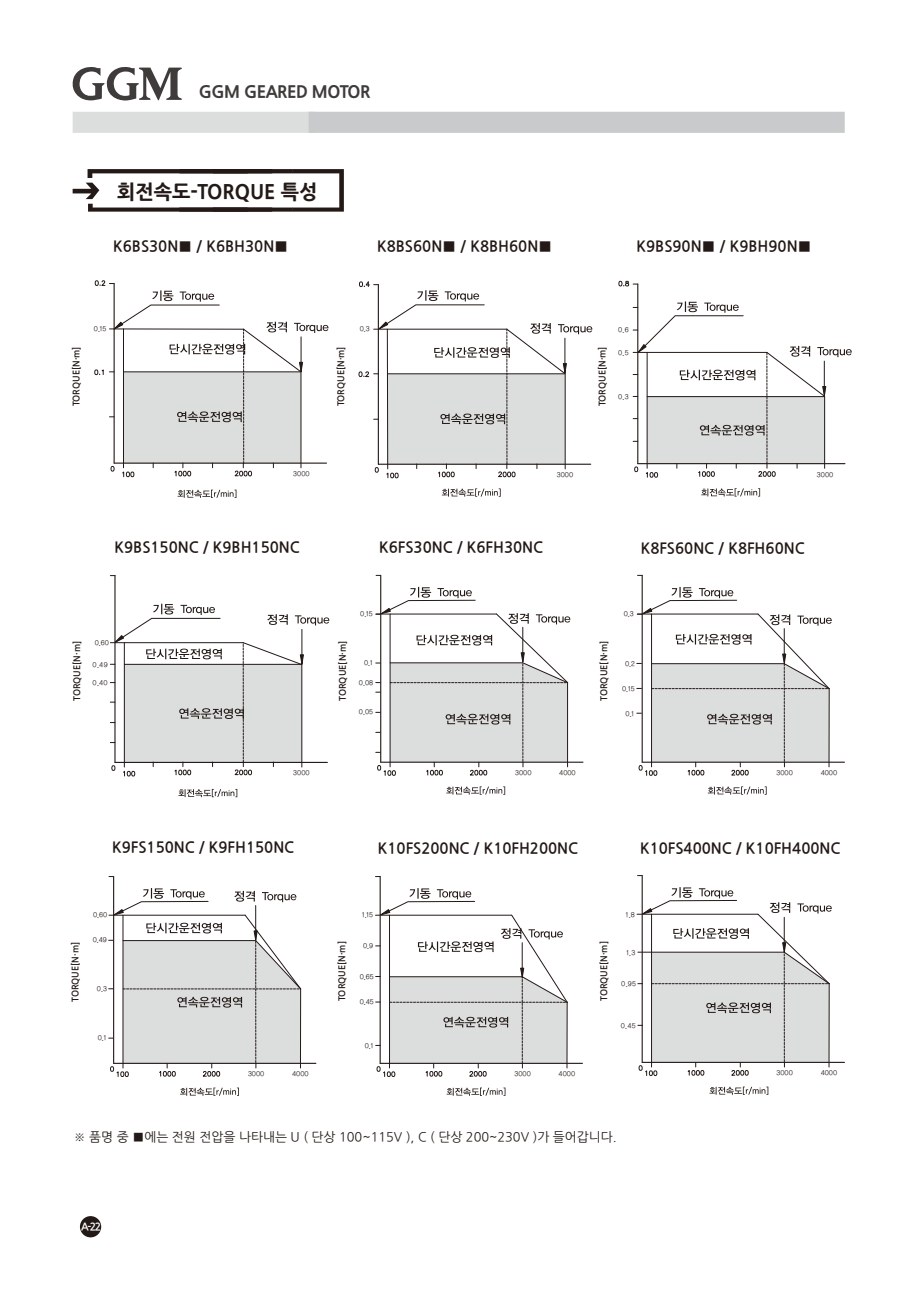
<style>
.page{position:relative;width:919px;height:1289px;background:#fff}
.page>*{position:absolute;margin:0;border:0;box-sizing:border-box;transform-origin:0 0}
.t1{font:800 19.5px "Nanum Gothic";color:#231916}
.t2{font:800 16.5px "Nanum Gothic";letter-spacing:-.03em;color:#3f3b3a}
.t3{font:700 15px "Nanum Gothic";color:#231916}
.t4{font:12.75px "Nanum Gothic";color:#231916}
.t5{font:700 10.5px "Nanum Gothic";color:#fff}
.t6{font:700 9px "Nanum Gothic";color:#231916}
.t7{font:6.75px "Korean NGD M";color:#231916}
</style>
<div class="page">
<svg style="left:72px;top:67px;width:110px;height:34px"></svg>
<svg style="left:292px;top:169px;width:52px;height:43px"></svg>
<svg style="left:73px;top:169px;width:199px;height:43px"></svg>
<div style="left:213px;top:207px;width:79px;height:5px;background:#231916"></div>
<hr style="left:213px;top:169px;width:79px;height:4px;background:#231916">
<svg style="left:73px;top:112px;width:771px;height:21px;background:#cfd0d0"></svg>
<div style="left:80px;top:1215px;width:21px;height:22px;background:#231916;border-radius:50%"></div>
<svg style="left:442px;top:488px;width:58px;height:8px"></svg>
<hr style="left:637px;top:284px;width:1px;height:179px;background:#231916">
<svg style="left:618px;top:281px;width:19px;height:5px"></svg>
<svg style="left:701px;top:488px;width:59px;height:8px"></svg>
<svg style="left:178px;top:489px;width:58px;height:9px"></svg>
<hr style="left:380px;top:575px;width:1px;height:187px;background:#231916">
<hr style="left:381px;top:761px;width:202px;height:1px;background:#231916">
<svg style="left:446px;top:786px;width:59px;height:8px"></svg>
<hr style="left:114px;top:575px;width:1px;height:187px;background:#231916">
<svg style="left:178px;top:789px;width:59px;height:8px"></svg>
<svg style="left:94px;top:280px;width:234px;height:197px"></svg>
<svg style="left:358px;top:281px;width:234px;height:197px"></svg>
<svg style="left:633px;top:301px;width:218px;height:176px"></svg>
<svg style="left:110px;top:603px;width:219px;height:173px"></svg>
<svg style="left:376px;top:587px;width:194px;height:188px"></svg>
<hr style="left:641px;top:575px;width:1px;height:187px;background:#231916">
<hr style="left:642px;top:761px;width:202px;height:1px;background:#231916">
<svg style="left:707px;top:786px;width:59px;height:8px"></svg>
<svg style="left:636px;top:587px;width:195px;height:188px"></svg>
<hr style="left:113px;top:876px;width:1px;height:187px;background:#231916">
<hr style="left:114px;top:1062px;width:202px;height:1px;background:#231916">
<svg style="left:180px;top:1087px;width:59px;height:8px"></svg>
<svg style="left:109px;top:888px;width:192px;height:188px"></svg>
<hr style="left:379px;top:876px;width:1px;height:187px;background:#231916">
<hr style="left:380px;top:1062px;width:202px;height:1px;background:#231916">
<svg style="left:446px;top:1087px;width:59px;height:8px"></svg>
<svg style="left:375px;top:888px;width:192px;height:188px"></svg>
<hr style="left:641px;top:875px;width:1px;height:187px;background:#231916">
<hr style="left:642px;top:1061px;width:202px;height:1px;background:#231916">
<svg style="left:709px;top:1086px;width:59px;height:8px"></svg>
<svg style="left:637px;top:887px;width:194px;height:188px"></svg>
<hr style="left:637px;top:951px;width:147px;height:1px;background:#231916">
<p class="t2" style="left:199px;top:84px;width:173px">GGM GEARED MOTOR</p>
<h1 class="t1" style="left:117px;top:182px;width:202px">회전속도-TORQUE 특성</h1>
<p class="t3" style="left:113px;top:239px;width:177px">K6BS30N■ / K6BH30N■</p>
<p class="t3" style="left:377px;top:239px;width:177px">K8BS60N■ / K8BH60N■</p>
<p class="t3" style="left:636px;top:239px;width:177px">K9BS90N■ / K9BH90N■</p>
<p class="t6" style="left:72px;top:406px;width:61px;rotate:-90deg">TORQUE[N·m]</p>
<p class="t7" style="left:94px;top:325px;width:14px">0.15</p>
<p class="t7" style="left:359px;top:326px;width:11px">0.3</p>
<p class="t6" style="left:336px;top:406px;width:61px;rotate:-90deg">TORQUE[N·m]</p>
<p class="t6" style="left:598px;top:406px;width:61px;rotate:-90deg">TORQUE[N·m]</p>
<p class="t7" style="left:618px;top:327px;width:12px">0.6</p>
<p class="t7" style="left:618px;top:349px;width:12px">0.5</p>
<p class="t7" style="left:618px;top:393px;width:12px">0.3</p>
<p class="t7" style="left:293px;top:471px;width:18px">3000</p>
<p class="t7" style="left:556px;top:472px;width:18px">3000</p>
<p class="t7" style="left:816px;top:471px;width:18px">3000</p>
<p class="t3" style="left:379px;top:540px;width:165px">K6FS30NC / K6FH30NC</p>
<p class="t3" style="left:115px;top:540px;width:187px">K9BS150NC / K9BH150NC</p>
<p class="t3" style="left:640px;top:540px;width:165px">K8FS60NC / K8FH60NC</p>
<p class="t7" style="left:360px;top:611px;width:14px">0.15</p>
<p class="t7" style="left:623px;top:611px;width:11px">0.3</p>
<p class="t6" style="left:73px;top:701px;width:61px;rotate:-90deg">TORQUE[N·m]</p>
<p class="t7" style="left:95px;top:639px;width:16px">0.60</p>
<p class="t7" style="left:93px;top:661px;width:17px">0.49</p>
<p class="t7" style="left:92px;top:679px;width:17px">0.40</p>
<p class="t7" style="left:293px;top:770px;width:18px">3000</p>
<p class="t6" style="left:338px;top:700px;width:61px;rotate:-90deg">TORQUE[N·m]</p>
<p class="t7" style="left:364px;top:660px;width:10px">0.1</p>
<p class="t7" style="left:359px;top:679px;width:16px">0.08</p>
<p class="t7" style="left:359px;top:709px;width:16px">0.05</p>
<p class="t7" style="left:515px;top:769px;width:18px">3000</p>
<p class="t7" style="left:559px;top:769px;width:18px">4000</p>
<p class="t6" style="left:599px;top:700px;width:61px;rotate:-90deg">TORQUE[N·m]</p>
<p class="t7" style="left:625px;top:660px;width:11px">0.2</p>
<p class="t7" style="left:622px;top:685px;width:14px">0.15</p>
<p class="t7" style="left:625px;top:710px;width:10px">0.1</p>
<p class="t7" style="left:776px;top:769px;width:18px">3000</p>
<p class="t7" style="left:820px;top:769px;width:18px">4000</p>
<p class="t3" style="left:112px;top:840px;width:184px">K9FS150NC / K9FH150NC</p>
<p class="t3" style="left:378px;top:841px;width:202px">K10FS200NC / K10FH200NC</p>
<p class="t3" style="left:640px;top:841px;width:202px">K10FS400NC / K10FH400NC</p>
<p class="t6" style="left:71px;top:1001px;width:61px;rotate:-90deg">TORQUE[N·m]</p>
<p class="t7" style="left:93px;top:912px;width:16px">0.60</p>
<p class="t7" style="left:93px;top:937px;width:16px">0.49</p>
<p class="t7" style="left:97px;top:985px;width:11px">0.3</p>
<p class="t7" style="left:98px;top:1034px;width:10px">0.1</p>
<p class="t7" style="left:248px;top:1070px;width:18px">3000</p>
<p class="t7" style="left:292px;top:1070px;width:18px">4000</p>
<p class="t6" style="left:337px;top:1001px;width:61px;rotate:-90deg">TORQUE[N·m]</p>
<p class="t7" style="left:362px;top:912px;width:12px">1.15</p>
<p class="t7" style="left:363px;top:942px;width:12px">0.9</p>
<p class="t7" style="left:359px;top:973px;width:15px">0.65</p>
<p class="t7" style="left:359px;top:998px;width:16px">0.45</p>
<p class="t7" style="left:365px;top:1042px;width:10px">0.1</p>
<p class="t7" style="left:514px;top:1070px;width:18px">3000</p>
<p class="t7" style="left:558px;top:1070px;width:18px">4000</p>
<p class="t6" style="left:599px;top:1000px;width:61px;rotate:-90deg">TORQUE[N·m]</p>
<p class="t7" style="left:625px;top:911px;width:11px">1.8</p>
<p class="t7" style="left:626px;top:949px;width:10px">1.3</p>
<p class="t7" style="left:621px;top:980px;width:16px">0.95</p>
<p class="t7" style="left:620px;top:1022px;width:16px">0.45</p>
<p class="t4" style="left:74px;top:1130px;width:544px">※ 품명 중 ■에는 전원 전압을 나타내는 U ( 단상 100~115V ), C ( 단상 200~230V )가 들어갑니다.</p>
<p class="t5" style="left:81px;top:1221px;width:22px">A-22</p>
<p class="t7" style="left:776px;top:1069px;width:18px">3000</p>
<p class="t7" style="left:820px;top:1069px;width:18px">4000</p>
</div>
